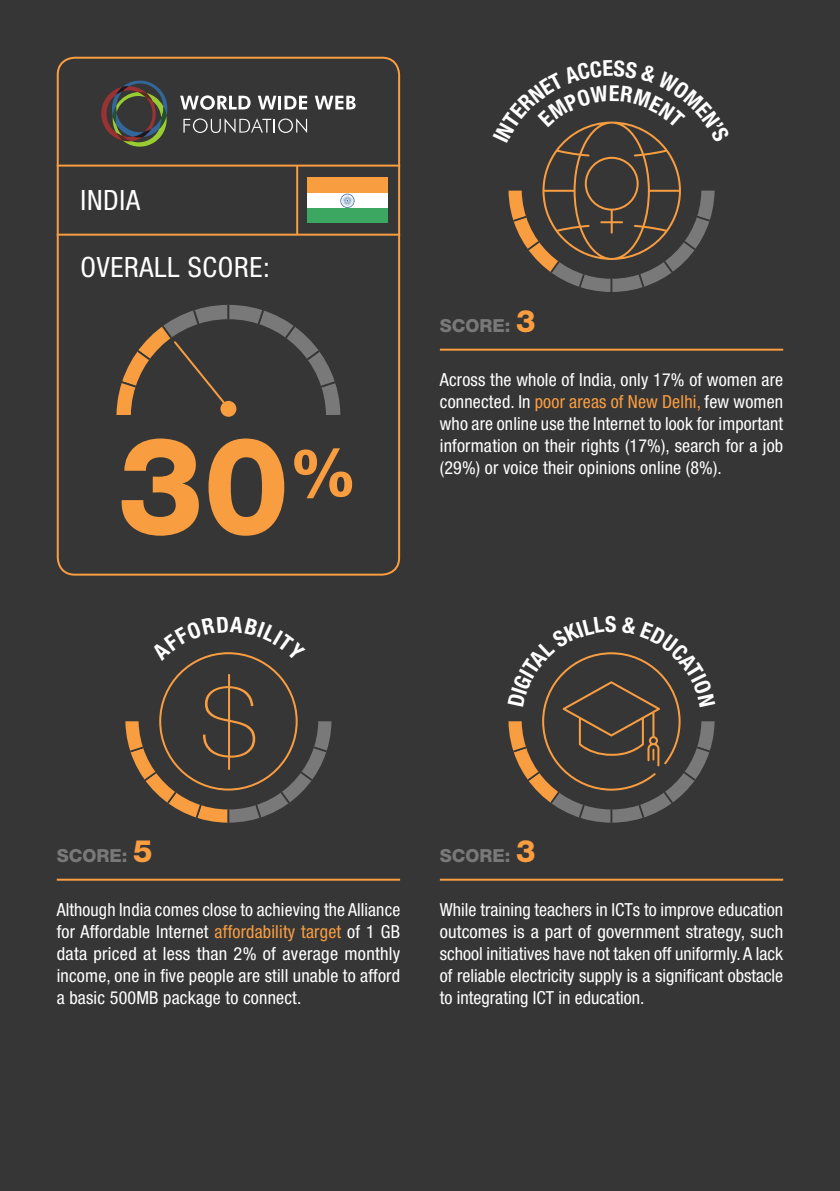
<style>
.page{position:relative;width:840px;height:1191px;background:#fff}
.page>*{position:absolute;margin:0;border:0;box-sizing:border-box;transform-origin:0 0}
.t1{font:800 136px "Helvetica Neue LT Std";color:#f99d41}
.t2{font:condensed 28px "Helvetica Neue LT Std";letter-spacing:.025em;color:#fff}
.t3{font:condensed 18px/22px "Helvetica Neue LT Std";letter-spacing:.01em;color:#fff;text-align:justify}
.t4{font:800 18px "Helvetica Neue LT Std";color:#797979}
.s1{font-size:30.8px;color:#f99d41}
.s2{color:#f99d41}
</style>
<div class="page">
<hr style="left:839px;top:0;width:1px;height:1191px;background:#363636">
<div style="left:0;top:0;width:839px;height:1191px;background:#363636"></div>
<hr style="left:439px;top:349px;width:343px;height:2px;background:#f99d41">
<hr style="left:439px;top:878px;width:343px;height:2px;background:#f99d41">
<hr style="left:57px;top:878px;width:343px;height:2px;background:#f99d41">
<div style="left:57px;top:57px;width:343px;height:518px;border:2px solid #f99d41;border-radius:17px"></div>
<hr style="left:839px;top:556px;width:1px;height:635px;background:#f99d41">
<svg style="left:101px;top:81px;width:67px;height:66px"></svg>
<svg style="left:180px;top:95px;width:70px;height:15px"></svg>
<svg style="left:258px;top:96px;width:49px;height:13px"></svg>
<svg style="left:314px;top:96px;width:41px;height:13px"></svg>
<svg style="left:183px;top:118px;width:124px;height:15px"></svg>
<hr style="left:57px;top:165px;width:343px;height:2px;background:#f99d41">
<hr style="left:57px;top:234px;width:343px;height:2px;background:#f99d41">
<hr style="left:296px;top:166px;width:2px;height:69px;background:#f99d41">
<svg style="left:220px;top:401px;width:16px;height:16px"></svg>
<svg style="left:116px;top:305px;width:224px;height:110px"></svg>
<div style="left:307px;top:177px;width:81px;height:46px;background:#fff"></div>
<div style="left:307px;top:177px;width:81px;height:16px;background:#f99d41"></div>
<div style="left:307px;top:209px;width:81px;height:14px;background:#3ba761"></div>
<svg style="left:340px;top:194px;width:14px;height:14px"></svg>
<svg style="left:508px;top:121px;width:207px;height:171px"></svg>
<svg style="left:508px;top:652px;width:207px;height:170px"></svg>
<svg style="left:125px;top:652px;width:206px;height:170px"></svg>
<h2 class="t2" style="left:81px;top:184px;width:61px">INDIA</h2>
<h2 class="t2" style="left:81px;top:251px;width:191px">OVERALL SCORE:</h2>
<h1 class="t1" style="left:118px;top:405px;width:241px">30<sup>%</sup></h1>
<p class="t4" style="left:439px;top:314px;width:97px">SCORE: <span class="s1">3</span></p>
<p class="t3" style="left:439px;top:369px;width:344px">Across the whole of India, only 17% of women are connected. In <span class="s2">poor areas of New Delhi,</span> few women who are online use the Internet to look for important information on their rights (17%), search for a job (29%) or voice their opinions online (8%).</p>
<p class="t4" style="left:57px;top:844px;width:97px">SCORE: <span class="s1">5</span></p>
<p class="t3" style="left:57px;top:898px;width:345px">Although India comes close to achieving the Alliance for Affordable Internet <span class="s2">affordability target</span> of 1 GB data priced at less than 2% of average monthly income, one in five people are still unable to afford a basic 500MB package to connect.</p>
<p class="t4" style="left:439px;top:844px;width:97px">SCORE: <span class="s1">3</span></p>
<p class="t3" style="left:439px;top:898px;width:345px">While training teachers in ICTs to improve education outcomes is a part of government strategy, such school initiatives have not taken off uniformly. A lack of reliable electricity supply is a significant obstacle to integrating ICT in education.</p>
</div>
